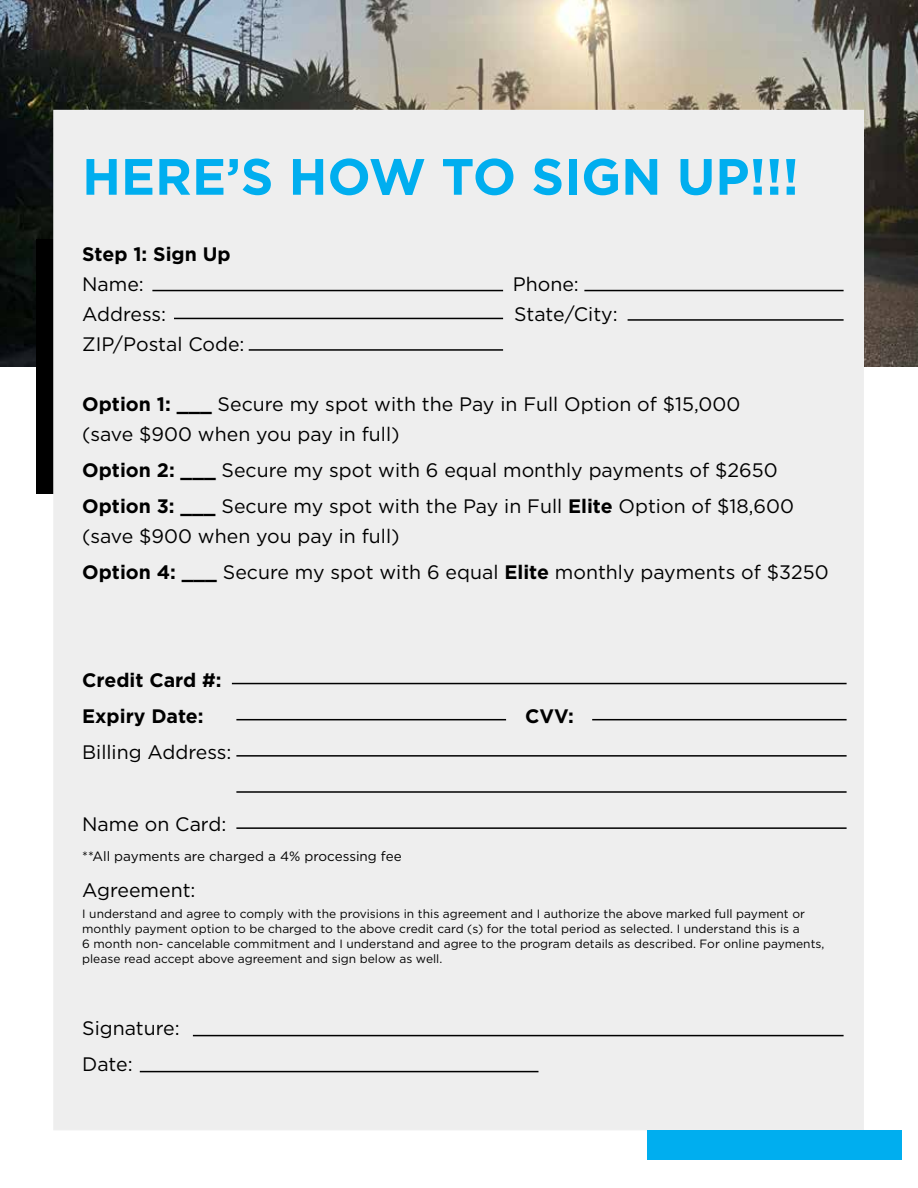
<style>
.page{position:relative;width:918px;height:1188px;background:#fff}
.page>*{position:absolute;margin:0;border:0;box-sizing:border-box;transform-origin:0 0}
.t1{font:700 51px "Gotham HTF";color:#00aeef}
.t2{font:19.5px/36px "Gotham HTF";color:#000}
.t3{font:700 19.5px/36px "Gotham HTF";color:#000}
.t4{font:13.5px "Gotham HTF";color:#000}
.t5{font:12px/15px "Gotham HTF";color:#000}
.s1{font-weight:700}
</style>
<div class="page">
<img style="left:0;top:0;width:918px;height:367px">
<div style="left:36px;top:239px;width:30px;height:255px;background:#000"></div>
<div style="left:53px;top:110px;width:811px;height:1020px;background:#eee"></div>
<hr style="left:152px;top:290px;width:351px;height:1px;background:#000">
<hr style="left:584px;top:290px;width:260px;height:1px;background:#000">
<hr style="left:628px;top:319px;width:216px;height:2px;background:#000">
<hr style="left:174px;top:318px;width:329px;height:1px;background:#000">
<hr style="left:249px;top:349px;width:254px;height:2px;background:#000">
<div style="left:647px;top:1130px;width:255px;height:29px;background:#00aeef"></div>
<hr style="left:232px;top:683px;width:615px;height:1px;background:#000">
<hr style="left:236px;top:719px;width:270px;height:1px;background:#000">
<hr style="left:592px;top:719px;width:255px;height:1px;background:#000">
<hr style="left:236px;top:755px;width:611px;height:2px;background:#000">
<hr style="left:236px;top:791px;width:611px;height:2px;background:#000">
<hr style="left:236px;top:827px;width:611px;height:2px;background:#000">
<hr style="left:193px;top:1035px;width:651px;height:1px;background:#000">
<hr style="left:140px;top:1071px;width:398px;height:1px;background:#000">
<h1 class="t1" style="left:82px;top:147px;width:718px">HERE’S HOW TO SIGN UP!!!</h1>
<p class="t3" style="left:82px;top:235px;width:150px">Step 1: Sign Up</p>
<p class="t2" style="left:82px;top:266px;width:63px">Name:</p>
<p class="t2" style="left:513px;top:266px;width:68px">Phone:</p>
<p class="t2" style="left:82px;top:296px;width:86px">Address:</p>
<p class="t2" style="left:514px;top:296px;width:105px">State/City:</p>
<p class="t2" style="left:82px;top:326px;width:164px">ZIP/Postal Code:</p>
<p class="t2" style="left:82px;top:389px;width:660px;line-height:30px"><span class="s1">Option 1: ___</span> Secure my spot with the Pay in Full Option of $15,000 (save $900 when you pay in full)</p>
<p class="t2" style="left:82px;top:452px;width:713px"><span class="s1">Option 2: ___</span> Secure my spot with 6 equal monthly payments of $2650<br><span class="s1">Option 3: ___</span> Secure my spot with the Pay in Full <span class="s1">Elite</span> Option of $18,600</p>
<p class="t2" style="left:82px;top:518px;width:748px">(save $900 when you pay in full)<br><span class="s1">Option 4: ___</span> Secure my spot with 6 equal <span class="s1">Elite</span> monthly payments of $3250</p>
<p class="t3" style="left:82px;top:661px;width:141px">Credit Card #:<br>Expiry Date:</p>
<p class="t2" style="left:82px;top:733px;width:151px">Billing Address:</p>
<p class="t3" style="left:525px;top:697px;width:50px">CVV:</p>
<p class="t2" style="left:82px;top:805px;width:146px">Name on Card:</p>
<p class="t4" style="left:82px;top:848px;width:321px">**All payments are charged a 4% processing fee</p>
<p class="t2" style="left:82px;top:872px;width:115px">Agreement:</p>
<p class="t5" style="left:82px;top:906px;width:744px">I understand and agree to comply with the provisions in this agreement and I authorize the above marked full payment or monthly payment option to be charged to the above credit card (s) for the total period as selected. I understand this is a<br>6 month non- cancelable commitment and I understand and agree to the program details as described. For online payments, please read accept above agreement and sign below as well.</p>
<p class="t2" style="left:82px;top:1010px;width:99px">Signature:<br>Date:</p>
</div>
